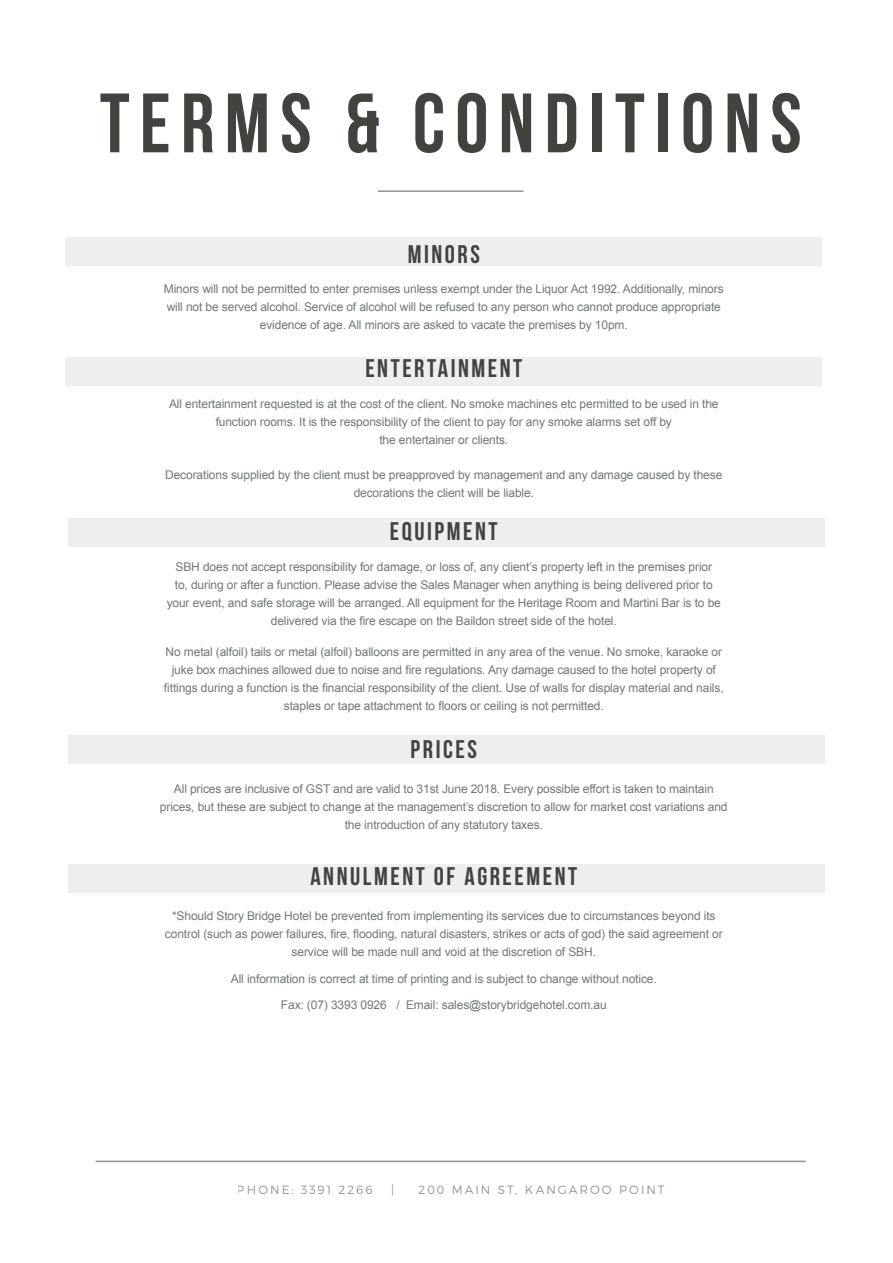
<style>
.page{position:relative;width:893px;height:1263px;background:#fff}
.page>*{position:absolute;margin:0;border:0;box-sizing:border-box;transform-origin:0 0}
.t1{font:700 84px "Bebas Neue";letter-spacing:.12em;color:#43423f}
.t2{font:700 25.5px "Bebas Neue";letter-spacing:.1em;color:#43423f}
.t3{font:12px/18px "Arial";letter-spacing:-.01em;color:#71777a;text-align:center}
.t4{font:300 12px "Montserrat";letter-spacing:.165em;color:#696664}
</style>
<div class="page">
<div style="left:68px;top:736px;width:757px;height:28px;background:#edeeef"></div>
<hr style="left:96px;top:1161px;width:710px;height:1px;background:#959291">
<hr style="left:378px;top:190px;width:146px;height:2px;background:#959291">
<div style="left:68px;top:519px;width:757px;height:28px;background:#edeeef"></div>
<div style="left:65px;top:357px;width:757px;height:28px;background:#edeeef"></div>
<div style="left:65px;top:237px;width:757px;height:28px;background:#edeeef"></div>
<div style="left:68px;top:864px;width:757px;height:28px;background:#edeeef"></div>
<h1 class="t1" style="left:100px;top:77px;width:703px">TERMS &amp; CONDITIONS</h1>
<h2 class="t2" style="left:408px;top:240px;width:74px">MINORS</h2>
<p class="t3" style="left:164px;top:280px;width:561px">Minors will not be permitted to enter premises unless exempt under the Liquor Act 1992. Additionally, minors will not be served alcohol. Service of alcohol will be refused to any person who cannot produce appropriate evidence of age. All minors are asked to vacate the premises by 10pm.</p>
<h2 class="t2" style="left:365px;top:354px;width:158px">ENTERTAINMENT</h2>
<p class="t3" style="left:169px;top:395px;width:551px">All entertainment requested is at the cost of the client. No smoke machines etc permitted to be used in the function rooms. It is the responsibility of the client to pay for any smoke alarms set off by<br>the entertainer or clients.</p>
<p class="t3" style="left:165px;top:466px;width:559px">Decorations supplied by the client must be preapproved by management and any damage caused by these decorations the client will be liable.</p>
<h2 class="t2" style="left:390px;top:518px;width:109px">EQUIPMENT</h2>
<p class="t3" style="left:167px;top:558px;width:556px">SBH does not accept responsibility for damage, or loss of, any client’s property left in the premises prior<br>to, during or after a function. Please advise the Sales Manager when anything is being delivered prior to your event, and safe storage will be arranged. All equipment for the Heritage Room and Martini Bar is to be delivered via the fire escape on the Baildon street side of the hotel.</p>
<p class="t3" style="left:164px;top:643px;width:561px">No metal (alfoil) tails or metal (alfoil) balloons are permitted in any area of the venue. No smoke, karaoke or juke box machines allowed due to noise and fire regulations. Any damage caused to the hotel property of fittings during a function is the financial responsibility of the client. Use of walls for display material and nails, staples or tape attachment to floors or ceiling is not permitted.</p>
<h2 class="t2" style="left:411px;top:735px;width:68px">PRICES</h2>
<p class="t3" style="left:160px;top:780px;width:569px">All prices are inclusive of GST and are valid to 31st June 2018. Every possible effort is taken to maintain prices, but these are subject to change at the management’s discretion to allow for market cost variations and the introduction of any statutory taxes.</p>
<h2 class="t2" style="left:310px;top:862px;width:268px">ANNULMENT OF AGREEMENT</h2>
<p class="t3" style="left:165px;top:907px;width:559px">*Should Story Bridge Hotel be prevented from implementing its services due to circumstances beyond its control (such as power failures, fire, flooding, natural disasters, strikes or acts of god) the said agreement or service will be made null and void at the discretion of SBH.</p>
<p class="t3" style="left:231px;top:969px;width:427px">All information is correct at time of printing and is subject to change without notice.</p>
<p class="t3" style="left:281px;top:996px;width:327px">Fax: (07) 3393 0926 / Email: sales@storybridgehotel.com.au</p>
<p class="t4" style="left:237px;top:1180px;width:137px">PHONE: 3391 2266</p>
<p class="t4" style="left:391px;top:1180px;width:4px">|</p>
<p class="t4" style="left:418px;top:1180px;width:248px">200 MAIN ST, KANGAROO POINT</p>
</div>
